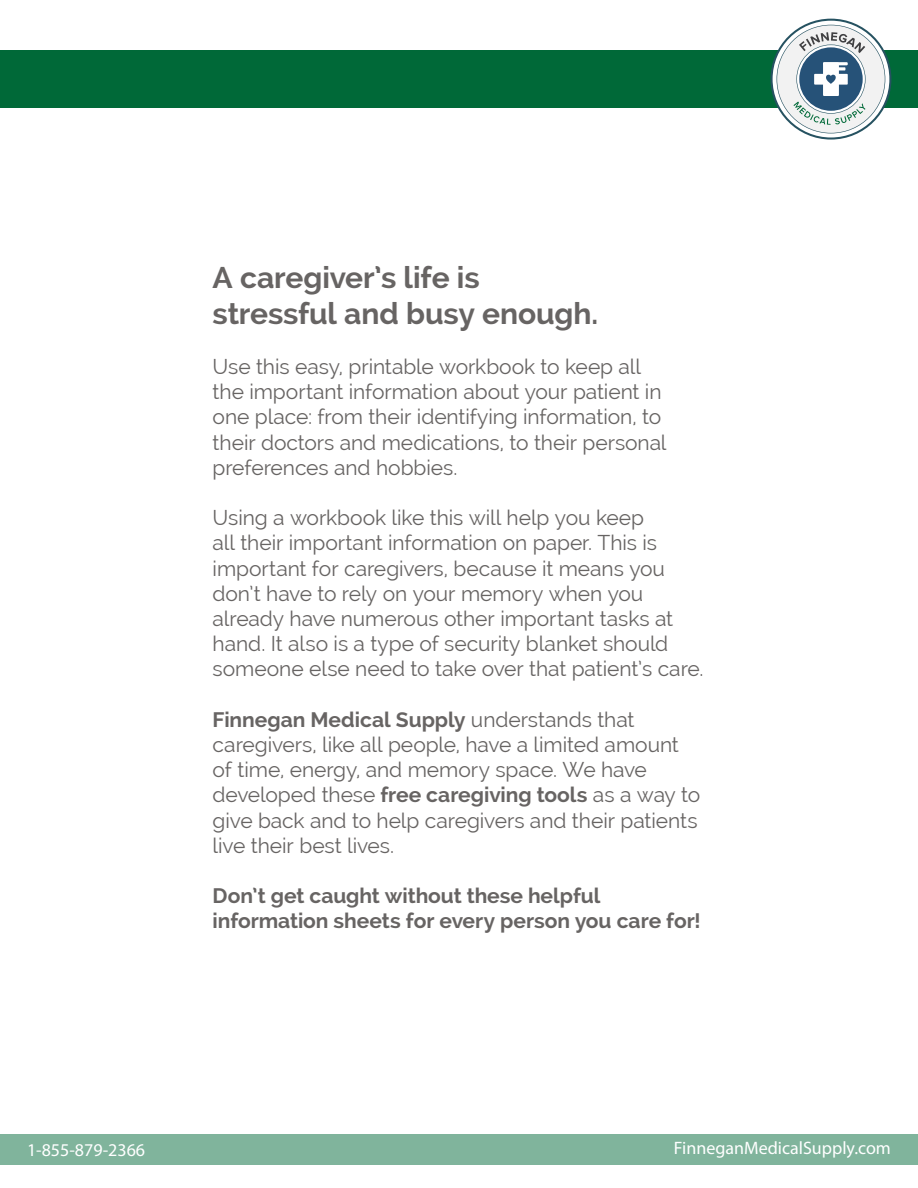
<style>
.page{position:relative;width:918px;height:1188px;background:#fff}
.page>*{position:absolute;margin:0;border:0;box-sizing:border-box;transform-origin:0 0}
.content_page{font:700 30px "Raleway";letter-spacing:-.005em;color:#676463}
.content_page-2{font:21px/25.2px "Raleway";letter-spacing:-.005em;color:#676463}
.content_page-3{font:700 21px/25.2px "Raleway";color:#676463}
.t1{font:18px "Myriad Pro";color:#fff}
.s1{font-weight:700}
</style>
<div class="page">
<div style="left:0;top:50px;width:918px;height:58px;background:#006938"></div>
<svg style="left:771px;top:19px;width:120px;height:121px"></svg>
<div style="left:0;top:1134px;width:918px;height:31px;background:#80b49c"></div>
<p class="content_page" style="left:213px;top:260px;width:269px">A caregiver’s life is</p>
<p class="content_page" style="left:213px;top:296px;width:387px">stressful and busy enough.</p>
<p class="content_page-2" style="left:213px;top:354px;width:455px">Use this easy, printable workbook to keep all the important information about your patient in one place: from their identifying information, to their doctors and medications, to their personal preferences and hobbies.</p>
<p class="content_page-2" style="left:213px;top:505px;width:492px">Using a workbook like this will help you keep<br>all their important information on paper. This is important for caregivers, because it means you don’t have to rely on your memory when you already have numerous other important tasks at hand. It also is a type of security blanket should someone else need to take over that patient’s care.</p>
<p class="content_page-2" style="left:213px;top:707px;width:489px"><span class="s1">Finnegan Medical Supply</span> understands that caregivers, like all people, have a limited amount of time, energy, and memory space. We have developed these <span class="s1">free caregiving tools</span> as a way to give back and to help caregivers and their patients live their best lives.</p>
<p class="content_page-3" style="left:213px;top:883px;width:490px">Don’t get caught without these helpful information sheets for every person you care for!</p>
<p class="t1" style="left:27px;top:1138px;width:120px">1-855-879-2366</p>
<p class="t1" style="left:674px;top:1137px;width:219px">FinneganMedicalSupply.com</p>
</div>
